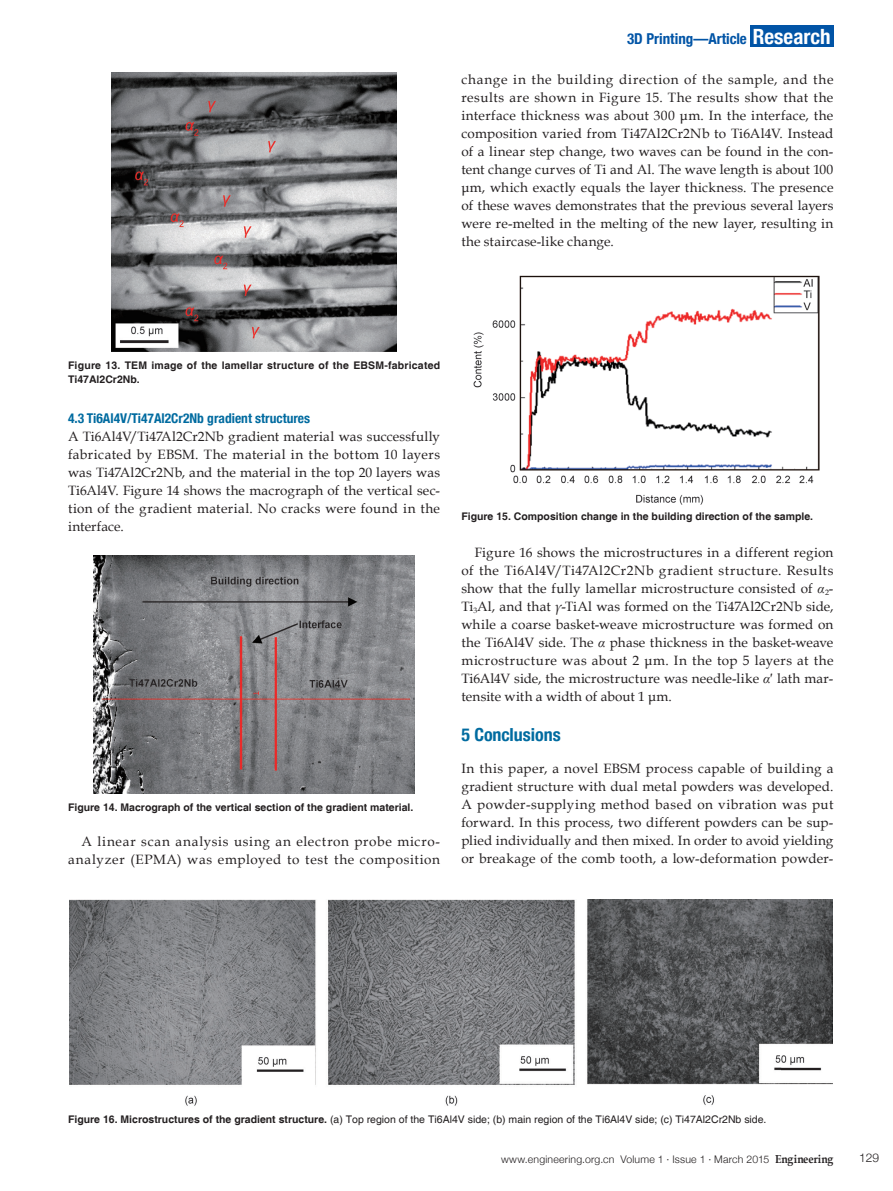
<style>
.page{position:relative;width:893px;height:1191px;background:#fff}
.page>*{position:absolute;margin:0;border:0;box-sizing:border-box;transform-origin:0 0}
.标题2{font:700 condensed 18px "Helvetica Neue";color:#006ba0}
.t1{font:700 condensed 15px "Helvetica Neue";color:#0154a6}
.正文缩进{font:13.5px/18px "Book Antiqua";letter-spacing:.03em;color:#231f20;text-align:justify}
.正文{font:13.5px/18px "Book Antiqua";letter-spacing:.02em;color:#231f20;text-align:justify}
.正文缩进-2{font:13.5px/18px "Book Antiqua";letter-spacing:.05em;color:#231f20;text-align:right}
.标题3{font:700 condensed 13.5px "Helvetica Neue";color:#006ba0}
.t2{font:300 12px "Helvetica Neue";color:#231f20}
.图注{font:10.5px "Helvetica";color:#231f20}
.图注-2{font:700 10.5px "Helvetica";color:#231f20}
.图注-3{font:700 10.5px/13.5px "Helvetica";letter-spacing:.02em;color:#231f20}
.t3{font:300 10.5px "Helvetica Neue";letter-spacing:.02em;color:#231f20}
.s1{font-size:21px;color:#fff}
.s2{font-family:"Times New Roman";font-style:italic}
.s3{font-style:italic}
.s4{font-weight:700}
.s5{font-family:"Book Antiqua";font-weight:700;font-size:11.55px}
</style>
<div class="page">
<div style="left:750px;top:26px;width:83px;height:21px;background:#0154a6"></div>
<img style="left:111px;top:72px;width:286px;height:280px">
<img style="left:93px;top:555px;width:322px;height:238px">
<img style="left:473px;top:275px;width:347px;height:230px">
<img style="left:69px;top:899px;width:763px;height:207px">
<p class="t1" style="left:627px;top:26px;width:205px">3D Printing—Article <span class="s1">Research</span></p>
<p class="正文缩进" style="left:461px;top:70px;width:374px">change in the building direction of the sample, and the results are shown in Figure 15. The results show that the interface thickness was about 300 μm. In the interface, the composition varied from Ti47Al2Cr2Nb to Ti6Al4V. Instead of a linear step change, two waves can be found in the con&shy;tent change curves of Ti and Al. The wave length is about 100 μm, which exactly equals the layer thickness. The presence of these waves demonstrates that the previous several layers were re-melted in the melting of the new layer, resulting in the staircase-like change.</p>
<p class="图注-3" style="left:68px;top:359px;width:374px">Figure 13. TEM image of the lamellar structure of the EBSM-fabricated<br>Ti47Al2Cr2Nb.</p>
<p class="标题3" style="left:68px;top:407px;width:244px">4.3 Ti6Al4V/Ti47Al2Cr2Nb gradient structures</p>
<p class="正文" style="left:68px;top:427px;width:374px">A Ti6Al4V/Ti47Al2Cr2Nb gradient material was successfully fabricated by EBSM. The material in the bottom 10 layers was Ti47Al2Cr2Nb, and the material in the top 20 layers was Ti6Al4V. Figure 14 shows the macrograph of the vertical sec&shy;tion of the gradient material. No cracks were found in the interface.</p>
<p class="图注-2" style="left:68px;top:800px;width:347px">Figure 14. Macrograph of the vertical section of the gradient material.</p>
<p class="正文缩进-2" style="left:68px;top:832px;width:374px">A linear scan analysis using an electron probe micro&shy;analyzer (EPMA) was employed to test the composition</p>
<p class="图注-2" style="left:461px;top:510px;width:353px">Figure 15. Composition change in the building direction of the sample.</p>
<p class="正文缩进" style="left:461px;top:543px;width:374px;text-indent:14px">Figure 16 shows the microstructures in a different region of the Ti6Al4V/Ti47Al2Cr2Nb gradient structure. Results show that the fully lamellar microstructure consisted of <span class="s2">α</span><sub>2</sub>- Ti<sub>3</sub>Al, and that <span class="s3">γ</span>-TiAl was formed on the Ti47Al2Cr2Nb side, while a coarse basket-weave microstructure was formed on the Ti6Al4V side. The <span class="s2">α</span> phase thickness in the basket-weave microstructure was about 2 μm. In the top 5 layers at the Ti6Al4V side, the microstructure was needle-like <span class="s2">α</span>′ lath mar&shy;tensite with a width of about 1 μm.</p>
<p class="标题2" style="left:461px;top:719px;width:101px">5 Conclusions</p>
<p class="正文" style="left:461px;top:759px;width:374px">In this paper, a novel EBSM process capable of building a gradient structure with dual metal powders was developed.<br>A powder-supplying method based on vibration was put forward. In this process, two different powders can be sup&shy;plied individually and then mixed. In order to avoid yielding or breakage of the comb tooth, a low-deformation powder-</p>
<p class="图注" style="left:68px;top:1113px;width:700px"><span class="s4">Figure 16. Microstructures of the gradient structure.</span> (a) Top region of the Ti6Al4V side; (b) main region of the Ti6Al4V side; (c) Ti47Al2Cr2Nb side.</p>
<p class="t3" style="left:501px;top:1150px;width:334px">www.engineering.org.cn Volume 1 · Issue 1 · March 2015 <span class="s5">Engineering</span></p>
<p class="t2" style="left:859px;top:1148px;width:22px">129</p>
</div>
